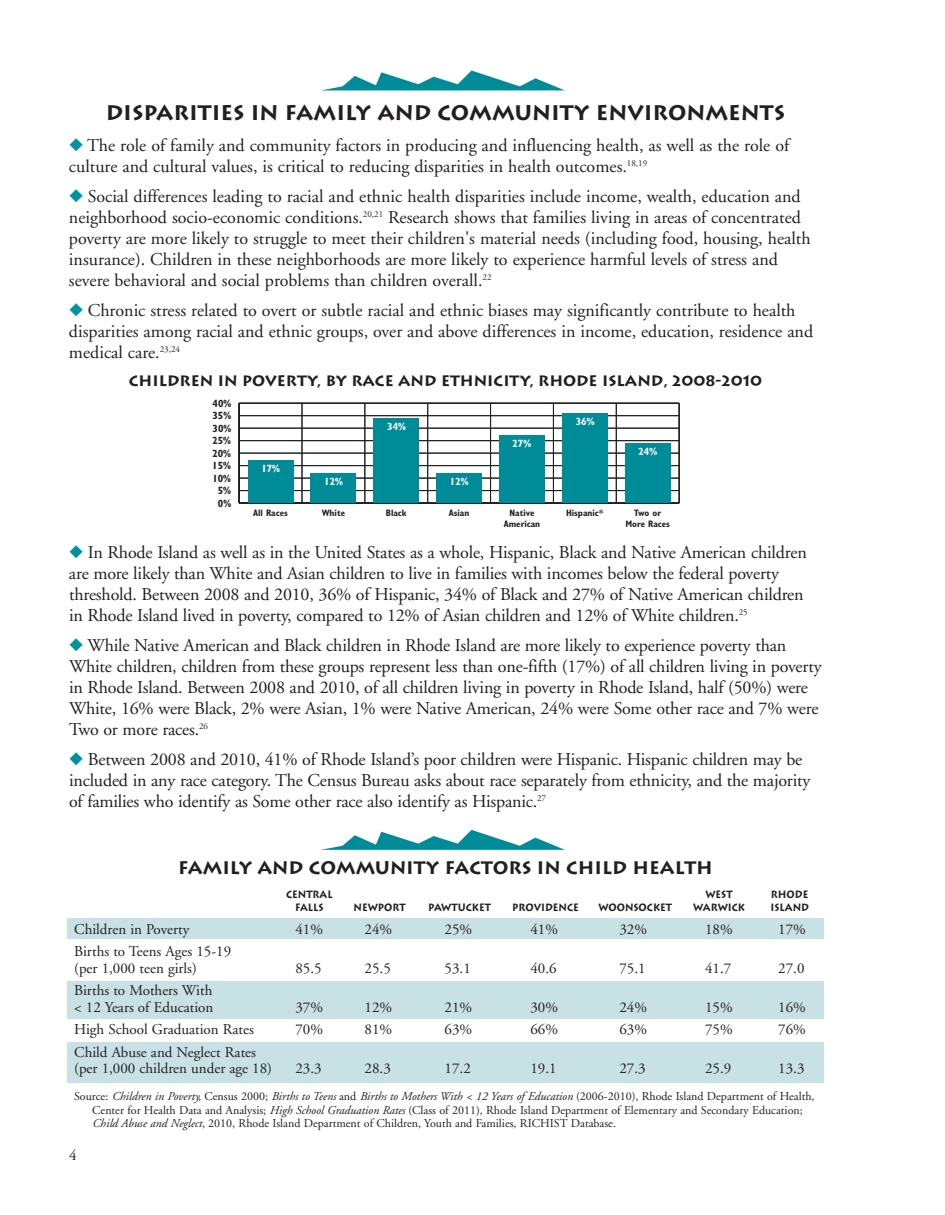
<style>
.page{position:relative;width:945px;height:1215px;background:#fff}
.page>*{position:absolute;margin:0;border:0;box-sizing:border-box;transform-origin:0 0}
.t1{font:700 21px "Lithos";color:#231f20}
.t2{font:18px/21px "Adobe Garamond";letter-spacing:-.01em;color:#231f20}
.t3{font:700 18px "Lithos";color:#231f20}
.t4{font:15px/16.5px "Adobe Garamond";color:#231f20}
.t5{font:700 15px "Lithos";color:#231f20}
.t6{font:12px/13.5px "Adobe Garamond";color:#231f20}
.t7{font:700 10.5px "Lithos";color:#231f20;scale:.9 1}
.t8{font:700 condensed 10.5px "Gill Sans";color:#231f20}
.t9{font:700 condensed 10.5px "Gill Sans";color:#fff}
.t10{font:700 condensed 9.3px/11.2px "Gill Sans";color:#231f20;text-align:center}
.s1{color:#00929d}
.s2{font-style:italic}
</style>
<div class="page">
<svg style="left:323px;top:70px;width:241px;height:20px"></svg>
<hr style="left:302px;top:403px;width:1px;height:100px;background:#231f20">
<hr style="left:365px;top:403px;width:1px;height:100px;background:#231f20">
<hr style="left:427px;top:403px;width:1px;height:100px;background:#231f20">
<hr style="left:490px;top:403px;width:1px;height:100px;background:#231f20">
<hr style="left:553px;top:403px;width:1px;height:100px;background:#231f20">
<hr style="left:616px;top:403px;width:1px;height:100px;background:#231f20">
<hr style="left:678px;top:403px;width:2px;height:100px;background:#231f20">
<hr style="left:238px;top:403px;width:2px;height:100px;background:#231f20">
<hr style="left:239px;top:502px;width:440px;height:2px;background:#231f20">
<hr style="left:239px;top:490px;width:440px;height:1px;background:#231f20">
<hr style="left:239px;top:478px;width:440px;height:1px;background:#231f20">
<hr style="left:239px;top:465px;width:440px;height:1px;background:#231f20">
<hr style="left:239px;top:453px;width:440px;height:1px;background:#231f20">
<hr style="left:239px;top:440px;width:440px;height:1px;background:#231f20">
<hr style="left:239px;top:428px;width:440px;height:1px;background:#231f20">
<hr style="left:239px;top:415px;width:440px;height:1px;background:#231f20">
<hr style="left:239px;top:402px;width:440px;height:2px;background:#231f20">
<div style="left:248px;top:461px;width:45px;height:42px;background:#008b98"></div>
<div style="left:311px;top:473px;width:45px;height:30px;background:#008b98"></div>
<div style="left:374px;top:418px;width:45px;height:85px;background:#008b98"></div>
<div style="left:437px;top:473px;width:45px;height:30px;background:#008b98"></div>
<div style="left:499px;top:436px;width:46px;height:67px;background:#008b98"></div>
<div style="left:562px;top:413px;width:45px;height:90px;background:#008b98"></div>
<div style="left:625px;top:443px;width:45px;height:60px;background:#008b98"></div>
<svg style="left:321px;top:830px;width:244px;height:20px"></svg>
<div style="left:68px;top:981px;width:756px;height:37px;background:#c7e1e5"></div>
<div style="left:68px;top:1042px;width:756px;height:40px;background:#c7e1e5"></div>
<div style="left:68px;top:919px;width:756px;height:20px;background:#c7e1e5"></div>
<p class="t1" style="left:106px;top:100px;width:681px">DISPARITIES IN FAMILY AND COMMUNITY ENVIRONMENTS</p>
<p class="t2" style="left:69px;top:136px;width:722px"><span class="s1">◆</span> The role of family and community factors in producing and influencing health, as well as the role of culture and cultural values, is critical to reducing disparities in health outcomes.<sup>18,19</sup></p>
<p class="t2" style="left:69px;top:187px;width:743px"><span class="s1">◆</span> Social differences leading to racial and ethnic health disparities include income, wealth, education and neighborhood socio-economic conditions.<sup>20,21</sup> Research shows that families living in areas of concentrated poverty are more likely to struggle to meet their children's material needs (including food, housing, health insurance). Children in these neighborhoods are more likely to experience harmful levels of stress and severe behavioral and social problems than children overall.<sup>22</sup></p>
<p class="t2" style="left:69px;top:301px;width:746px"><span class="s1">◆</span> Chronic stress related to overt or subtle racial and ethnic biases may significantly contribute to health disparities among racial and ethnic groups, over and above differences in income, education, residence and medical care.<sup>23,24</sup></p>
<p class="t5" style="left:129px;top:372px;width:635px">CHILDREN IN POVERTY, BY RACE AND ETHNICITY, RHODE ISLAND, 2008-2010</p>
<p class="t8" style="left:213px;top:399px;width:20px">40%</p>
<p class="t8" style="left:212px;top:412px;width:20px">35%</p>
<p class="t8" style="left:213px;top:424px;width:20px">30%</p>
<p class="t8" style="left:212px;top:437px;width:20px">25%</p>
<p class="t8" style="left:212px;top:449px;width:20px">20%</p>
<p class="t8" style="left:212px;top:462px;width:20px">15%</p>
<p class="t8" style="left:212px;top:474px;width:20px">10%</p>
<p class="t8" style="left:218px;top:487px;width:15px">5%</p>
<p class="t8" style="left:218px;top:499px;width:15px">0%</p>
<p class="t9" style="left:261px;top:465px;width:20px">17%</p>
<p class="t9" style="left:324px;top:477px;width:20px">12%</p>
<p class="t9" style="left:387px;top:422px;width:20px">34%</p>
<p class="t9" style="left:450px;top:477px;width:20px">12%</p>
<p class="t10" style="left:253px;top:508px;width:36px">All Races</p>
<p class="t10" style="left:322px;top:508px;width:25px">White</p>
<p class="t10" style="left:386px;top:508px;width:23px">Black</p>
<p class="t10" style="left:449px;top:508px;width:22px">Asian</p>
<p class="t9" style="left:512px;top:440px;width:20px">27%</p>
<p class="t9" style="left:576px;top:417px;width:20px">36%</p>
<p class="t10" style="left:510px;top:508px;width:26px">Native</p>
<p class="t10" style="left:566px;top:508px;width:39px">Hispanic*</p>
<p class="t10" style="left:504px;top:519px;width:38px">American</p>
<p class="t9" style="left:638px;top:448px;width:20px">24%</p>
<p class="t10" style="left:625px;top:508px;width:46px">Two or<br>More Races</p>
<p class="t2" style="left:69px;top:543px;width:739px"><span class="s1">◆</span> In Rhode Island as well as in the United States as a whole, Hispanic, Black and Native American children are more likely than White and Asian children to live in families with incomes below the federal poverty threshold. Between 2008 and 2010, 36% of Hispanic, 34% of Black and 27% of Native American children in Rhode Island lived in poverty, compared to 12% of Asian children and 12% of White children.<sup>25</sup></p>
<p class="t2" style="left:69px;top:636px;width:754px"><span class="s1">◆</span> While Native American and Black children in Rhode Island are more likely to experience poverty than White children, children from these groups represent less than one-fifth (17%) of all children living in poverty in Rhode Island. Between 2008 and 2010, of all children living in poverty in Rhode Island, half (50%) were White, 16% were Black, 2% were Asian, 1% were Native American, 24% were Some other race and 7% were Two or more races.<sup>26</sup></p>
<p class="t2" style="left:69px;top:750px;width:743px"><span class="s1">◆</span> Between 2008 and 2010, 41% of Rhode Island’s poor children were Hispanic. Hispanic children may be included in any race category. The Census Bureau asks about race separately from ethnicity, and the majority of families who identify as Some other race also identify as Hispanic.<sup>27</sup></p>
<p class="t3" style="left:178px;top:858px;width:536px">FAMILY AND COMMUNITY FACTORS IN CHILD HEALTH</p>
<p class="t7" style="left:286px;top:888px;width:53px">CENTRAL</p>
<p class="t7" style="left:706px;top:888px;width:32px">WEST</p>
<p class="t7" style="left:771px;top:888px;width:43px">RHODE</p>
<p class="t7" style="left:295px;top:901px;width:33px">FALLS</p>
<p class="t7" style="left:354px;top:901px;width:59px">NEWPORT</p>
<p class="t7" style="left:428px;top:901px;width:71px">PAWTUCKET</p>
<p class="t7" style="left:512px;top:901px;width:76px">PROVIDENCE</p>
<p class="t7" style="left:598px;top:901px;width:83px">WOONSOCKET</p>
<p class="t7" style="left:693px;top:901px;width:59px">WARWICK</p>
<p class="t7" style="left:770px;top:901px;width:44px">ISLAND</p>
<p class="t4" style="left:74px;top:922px;width:117px">Children in Poverty</p>
<p class="t4" style="left:295px;top:922px;width:29px">41%</p>
<p class="t4" style="left:365px;top:922px;width:29px">24%</p>
<p class="t4" style="left:445px;top:922px;width:29px">25%</p>
<p class="t4" style="left:530px;top:922px;width:29px">41%</p>
<p class="t4" style="left:619px;top:922px;width:29px">32%</p>
<p class="t4" style="left:705px;top:922px;width:29px">18%</p>
<p class="t4" style="left:778px;top:922px;width:29px">17%</p>
<p class="t4" style="left:74px;top:944px;width:159px">Births to Teens Ages 15-19 (per 1,000 teen girls)</p>
<p class="t4" style="left:295px;top:961px;width:28px">85.5</p>
<p class="t4" style="left:365px;top:961px;width:28px">25.5</p>
<p class="t4" style="left:445px;top:961px;width:28px">53.1</p>
<p class="t4" style="left:530px;top:961px;width:28px">40.6</p>
<p class="t4" style="left:619px;top:961px;width:28px">75.1</p>
<p class="t4" style="left:705px;top:961px;width:28px">41.7</p>
<p class="t4" style="left:778px;top:961px;width:28px">27.0</p>
<p class="t4" style="left:74px;top:983px;width:141px">Births to Mothers With &lt; 12 Years of Education</p>
<p class="t4" style="left:295px;top:1000px;width:29px">37%</p>
<p class="t4" style="left:365px;top:1000px;width:29px">12%</p>
<p class="t4" style="left:445px;top:1000px;width:29px">21%</p>
<p class="t4" style="left:530px;top:1000px;width:29px">30%</p>
<p class="t4" style="left:619px;top:1000px;width:29px">24%</p>
<p class="t4" style="left:705px;top:1000px;width:29px">15%</p>
<p class="t4" style="left:778px;top:1000px;width:29px">16%</p>
<p class="t4" style="left:74px;top:1022px;width:181px">High School Graduation Rates</p>
<p class="t4" style="left:295px;top:1022px;width:29px">70%</p>
<p class="t4" style="left:365px;top:1022px;width:29px">81%</p>
<p class="t4" style="left:445px;top:1022px;width:29px">63%</p>
<p class="t4" style="left:530px;top:1022px;width:29px">66%</p>
<p class="t4" style="left:619px;top:1022px;width:29px">63%</p>
<p class="t4" style="left:705px;top:1022px;width:29px">75%</p>
<p class="t4" style="left:778px;top:1022px;width:29px">76%</p>
<p class="t4" style="left:74px;top:1045px;width:199px">Child Abuse and Neglect Rates (per 1,000 children under age 18)</p>
<p class="t4" style="left:295px;top:1061px;width:28px">23.3</p>
<p class="t4" style="left:365px;top:1061px;width:28px">28.3</p>
<p class="t4" style="left:445px;top:1061px;width:28px">17.2</p>
<p class="t4" style="left:530px;top:1061px;width:28px">19.1</p>
<p class="t4" style="left:619px;top:1061px;width:28px">27.3</p>
<p class="t4" style="left:705px;top:1061px;width:28px">25.9</p>
<p class="t4" style="left:778px;top:1061px;width:28px">13.3</p>
<p class="t6" style="left:92px;top:1091px;width:724px;text-indent:-18px">Source: <span class="s2">Children in Poverty,</span> Census 2000; <span class="s2">Births to Teens</span> and <span class="s2">Births to Mothers With &lt; 12 Years of Education</span> (2006-2010), Rhode Island Department of Health,<br>Center for Health Data and Analysis; <span class="s2">High School Graduation Rates</span> (Class of 2011), Rhode Island Department of Elementary and Secondary Education;<br><span class="s2">Child Abuse and Neglect</span>, 2010, Rhode Island Department of Children, Youth and Families, RICHIST Database.</p>
<p class="t4" style="left:69px;top:1148px;width:9px">4</p>
</div>
